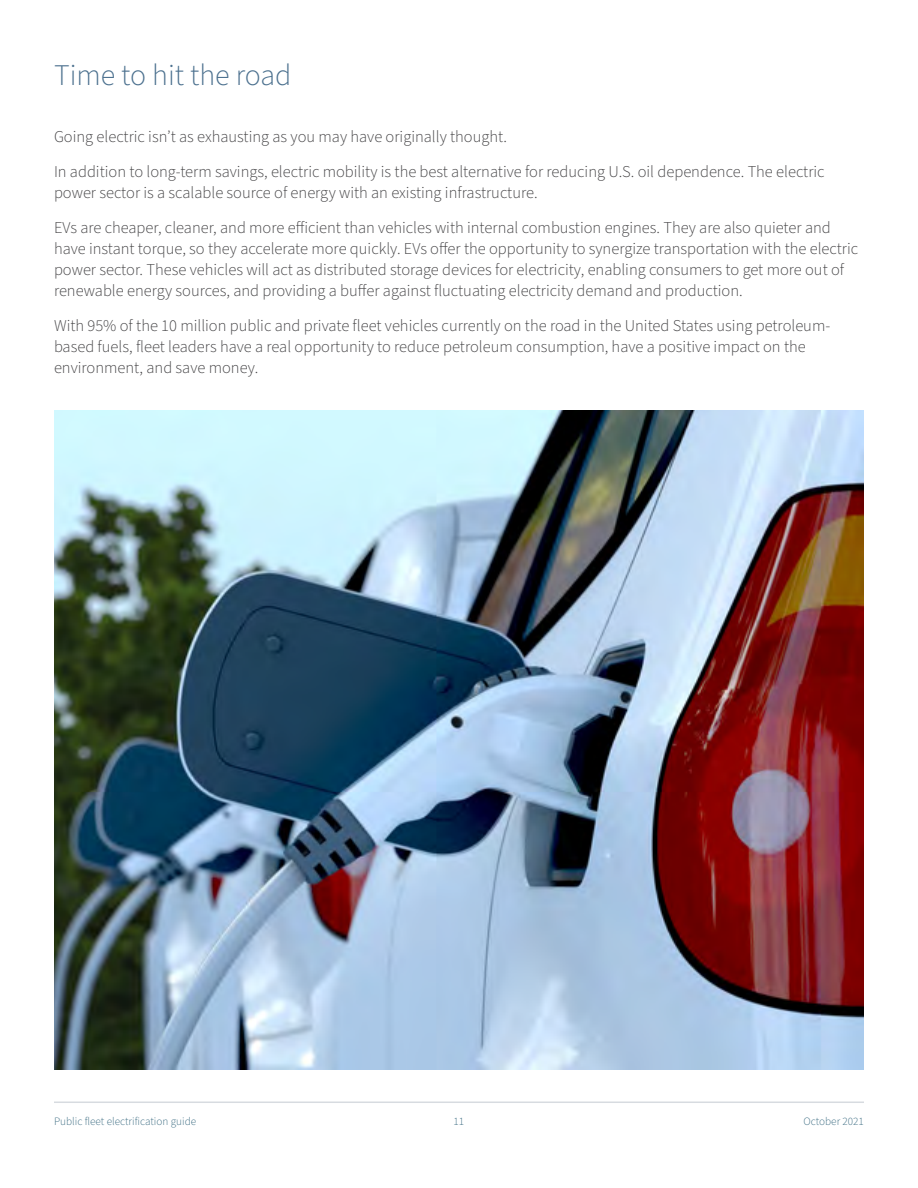
<style>
.page{position:relative;width:918px;height:1188px;background:#fff}
.page>*{position:absolute;margin:0;border:0;box-sizing:border-box;transform-origin:0 0}
.t1{font:300 30px "Source Sans Pro";color:#4b708e}
.t2{font:300 16.5px/21px "Source Sans Pro";color:#414042}
.t3{font:300 11.25px "Source Sans Pro";color:#3a6b81}
</style>
<div class="page">
<hr style="left:54px;top:1102px;width:810px;height:1px;background:#d7dbe0">
<img style="left:54px;top:410px;width:810px;height:659px">
<h1 class="t1" style="left:54px;top:55px;width:239px">Time to hit the road</h1>
<p class="t2" style="left:54px;top:120px;width:772px;line-height:34.8px">Going electric isn’t as exhausting as you may have originally thought.<br>In addition to long-term savings, electric mobility is the best alternative for reducing U.S. oil dependence. The electric</p>
<p class="t2" style="left:54px;top:176px;width:778px;line-height:34.8px">power sector is a scalable source of energy with an existing infrastructure.<br>EVs are cheaper, cleaner, and more efficient than vehicles with internal combustion engines. They are also quieter and</p>
<p class="t2" style="left:54px;top:238px;width:806px">have instant torque, so they accelerate more quickly. EVs offer the opportunity to synergize transportation with the electric power sector. These vehicles will act as distributed storage devices for electricity, enabling consumers to get more out of renewable energy sources, and providing a buffer against fluctuating electricity demand and production.</p>
<p class="t2" style="left:54px;top:315px;width:778px">With 95% of the 10 million public and private fleet vehicles currently on the road in the United States using petroleum&shy;based fuels, fleet leaders have a real opportunity to reduce petroleum consumption, have a positive impact on the environment, and save money.</p>
<p class="t3" style="left:54px;top:1113px;width:144px">Public fleet electrification guide</p>
<p class="t3" style="left:454px;top:1113px;width:12px">11</p>
<p class="t3" style="left:804px;top:1113px;width:62px">October 2021</p>
</div>
